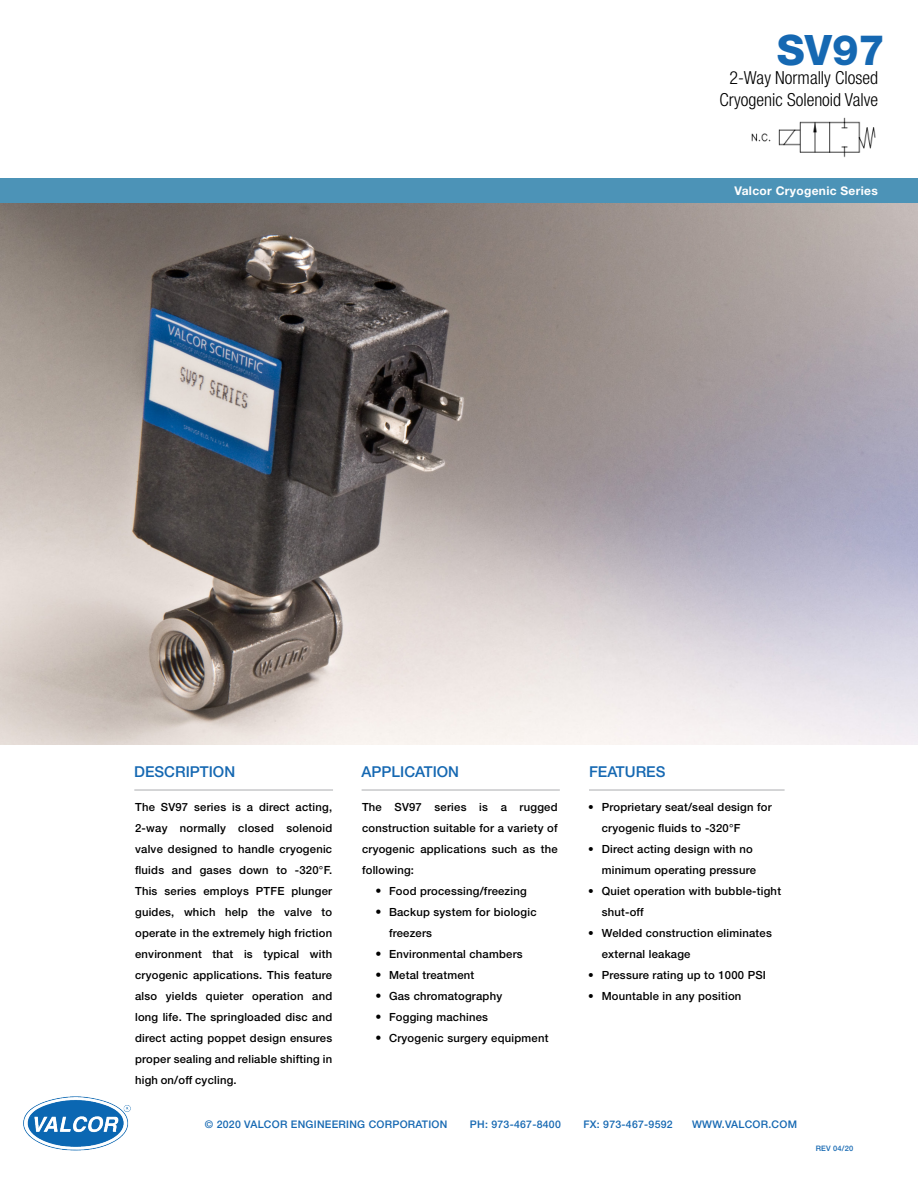
<style>
.page{position:relative;width:918px;height:1188px;background:#fff}
.page>*{position:absolute;margin:0;border:0;box-sizing:border-box;transform-origin:0 0}
.Main_Head{font:800 42px "Helvetica Neue LT Std";color:#1568b2}
.Subheading{font:300 condensed 18px "Helvetica Neue LT Std";color:#000}
.Desc_Feat_App_HEADER{font:500 15px "Helvetica Neue LT Std";color:#1568b2}
.Tan_Header_TEXT{font:700 12px "Helvetica Neue LT Std";letter-spacing:.025em;color:#fff}
.Paragraph_Style_3{font:500 11.25px/21px "Helvetica Neue LT Std";letter-spacing:.02em;color:#000}
.Footer_TEXT{font:500 10.5px "Helvetica Neue LT Std";letter-spacing:.025em;color:#1568b2}
.Footer_TEXT-2{font:500 7.5px "Helvetica Neue LT Std";letter-spacing:.025em;color:#1568b2}
.s1{font-size:12px}
</style>
<div class="page">
<div style="left:0;top:178px;width:918px;height:25px;background:#4c93b7"></div>
<img style="left:23px;top:1096px;width:108px;height:55px">
<img style="left:751px;top:117px;width:125px;height:41px">
<img style="left:0;top:203px;width:918px;height:541px">
<hr style="left:134px;top:789px;width:199px;height:2px;background:#c7c8ca">
<hr style="left:362px;top:789px;width:198px;height:2px;background:#c7c8ca">
<hr style="left:589px;top:789px;width:196px;height:2px;background:#c7c8ca">
<h1 class="Main_Head" style="left:777px;top:25px;width:110px">SV97</h1>
<h2 class="Subheading" style="left:729px;top:68px;width:150px">2-Way Normally Closed</h2>
<h2 class="Subheading" style="left:719px;top:89px;width:160px">Cryogenic Solenoid Valve</h2>
<p class="Tan_Header_TEXT" style="left:735px;top:183px;width:145px">Valcor Cryogenic Series</p>
<h3 class="Desc_Feat_App_HEADER" style="left:134px;top:762px;width:102px">DESCRIPTION</h3>
<h3 class="Desc_Feat_App_HEADER" style="left:362px;top:762px;width:99px">APPLICATION</h3>
<h3 class="Desc_Feat_App_HEADER" style="left:589px;top:762px;width:78px">FEATURES</h3>
<p class="Paragraph_Style_3" style="left:362px;top:797px;width:197px;text-align:justify">The SV97 series is a rugged construction suitable for a variety of cryogenic applications such as the following:</p>
<p class="Paragraph_Style_3" style="left:376px;top:881px;width:153px"><span class="s1">•</span> Food processing/freezing</p>
<p class="Paragraph_Style_3" style="left:389px;top:902px;width:149px;text-indent:-13px"><span class="s1">•</span> Backup system for biologic freezers</p>
<p class="Paragraph_Style_3" style="left:376px;top:944px;width:149px"><span class="s1">•</span> Environmental chambers</p>
<p class="Paragraph_Style_3" style="left:376px;top:965px;width:100px"><span class="s1">•</span> Metal treatment</p>
<p class="Paragraph_Style_3" style="left:376px;top:986px;width:128px"><span class="s1">•</span> Gas chromatography</p>
<p class="Paragraph_Style_3" style="left:376px;top:1007px;width:114px"><span class="s1">•</span> Fogging machines</p>
<p class="Paragraph_Style_3" style="left:376px;top:1028px;width:174px"><span class="s1">•</span> Cryogenic surgery equipment</p>
<p class="Paragraph_Style_3" style="left:135px;top:797px;width:199px;text-align:justify">The SV97 series is a direct acting, 2-way normally closed solenoid valve designed to handle cryogenic fluids and gases down to -320°F.<br>This series employs PTFE plunger guides, which help the valve to operate in the extremely high friction environment that is typical with cryogenic applications. This feature also yields quieter operation and long life. The springloaded disc and direct acting poppet design ensures proper sealing and reliable shifting in high on/off cycling.</p>
<p class="Paragraph_Style_3" style="left:602px;top:797px;width:171px;text-indent:-14px">• Proprietary seat/seal design for cryogenic fluids to -320°F</p>
<p class="Paragraph_Style_3" style="left:588px;top:839px;width:169px;text-align:right">• Direct acting design with no minimum operating pressure</p>
<p class="Paragraph_Style_3" style="left:602px;top:881px;width:181px;text-indent:-14px">• Quiet operation with bubble-tight shut-off</p>
<p class="Paragraph_Style_3" style="left:602px;top:923px;width:172px;text-indent:-14px">• Welded construction eliminates external leakage</p>
<p class="Paragraph_Style_3" style="left:588px;top:965px;width:179px">• Pressure rating up to 1000 PSI</p>
<p class="Paragraph_Style_3" style="left:588px;top:986px;width:155px">• Mountable in any position</p>
<p class="Footer_TEXT" style="left:205px;top:1118px;width:244px">© 2020 VALCOR ENGINEERING CORPORATION</p>
<p class="Footer_TEXT" style="left:470px;top:1118px;width:92px">PH: 973-467-8400</p>
<p class="Footer_TEXT" style="left:583px;top:1118px;width:91px">FX: 973-467-9592</p>
<p class="Footer_TEXT" style="left:692px;top:1118px;width:106px">WWW.VALCOR.COM</p>
<p class="Footer_TEXT-2" style="left:816px;top:1144px;width:39px">REV 04/20</p>
</div>
